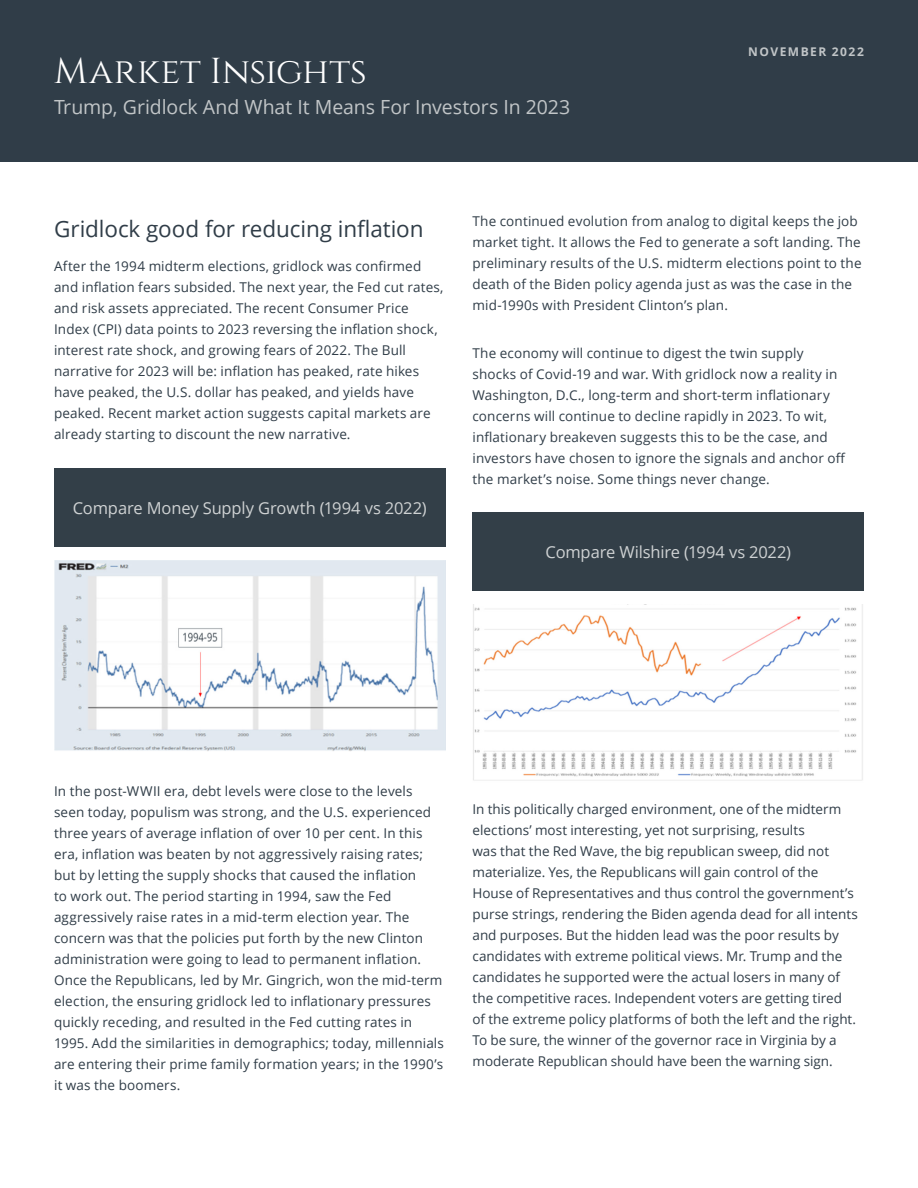
<style>
.page{position:relative;width:918px;height:1188px;background:#fff}
.page>*{position:absolute;margin:0;border:0;box-sizing:border-box;transform-origin:0 0}
.Intro_Overview{font:36px "Cinzel";letter-spacing:.005em;color:#fff}
.t1{font:22.5px "Open Sans";letter-spacing:-.005em;color:#303d48}
.t2{font:19.5px "Open Sans";letter-spacing:-.005em;color:#c1c5c7}
.Intro_Overview-2{font:16.5px "Open Sans";letter-spacing:-.01em;color:#cfd2d3}
.t3{font:13.5px/21px "Open Sans";letter-spacing:.01em;color:#303d48}
.Intro_Overview-3{font:700 12px "Open Sans";letter-spacing:.12em;color:#c1c5c7}
</style>
<div class="page">
<div style="left:0;top:0;width:918px;height:162px;background:#303d48"></div>
<div style="left:54px;top:468px;width:392px;height:79px;background:#333f48"></div>
<div style="left:472px;top:512px;width:392px;height:79px;background:#333f48"></div>
<img style="left:54px;top:560px;width:392px;height:191px">
<img style="left:473px;top:604px;width:390px;height:177px">
<p class="Intro_Overview" style="left:54px;top:51px;width:314px">Market Insights</p>
<h1 class="t2" style="left:54px;top:93px;width:518px">Trump, Gridlock And What It Means For Investors In 2023</h1>
<p class="Intro_Overview-3" style="left:748px;top:43px;width:117px">NOVEMBER 2022</p>
<h2 class="t1" style="left:54px;top:213px;width:371px">Gridlock good for reducing inflation</h2>
<p class="t3" style="left:54px;top:255px;width:391px">After the 1994 midterm elections, gridlock was confirmed and inflation fears subsided. The next year, the Fed cut rates, and risk assets appreciated. The recent Consumer Price Index (CPI) data points to 2023 reversing the inflation shock, interest rate shock, and growing fears of 2022. The Bull narrative for 2023 will be: inflation has peaked, rate hikes have peaked, the U.S. dollar has peaked, and yields have peaked. Recent market action suggests capital markets are already starting to discount the new narrative.</p>
<p class="Intro_Overview-2" style="left:73px;top:496px;width:355px">Compare Money Supply Growth (1994 vs 2022)</p>
<p class="t3" style="left:472px;top:211px;width:391px">The continued evolution from analog to digital keeps the job market tight. It allows the Fed to generate a soft landing. The preliminary results of the U.S. midterm elections point to the death of the Biden policy agenda just as was the case in the mid-1990s with President Clinton’s plan.</p>
<p class="t3" style="left:472px;top:343px;width:375px">The economy will continue to digest the twin supply shocks of Covid-19 and war. With gridlock now a reality in Washington, D.C., long-term and short-term inflationary concerns will continue to decline rapidly in 2023. To wit, inflationary breakeven suggests this to be the case, and investors have chosen to ignore the signals and anchor off the market’s noise. Some things never change.</p>
<p class="Intro_Overview-2" style="left:546px;top:540px;width:247px">Compare Wilshire (1994 vs 2022)</p>
<p class="t3" style="left:54px;top:780px;width:391px">In the post-WWII era, debt levels were close to the levels seen today, populism was strong, and the U.S. experienced three years of average inflation of over 10 per cent. In this era, inflation was beaten by not aggressively raising rates; but by letting the supply shocks that caused the inflation<br>to work out. The period starting in 1994, saw the Fed aggressively raise rates in a mid-term election year. The concern was that the policies put forth by the new Clinton administration were going to lead to permanent inflation.<br>Once the Republicans, led by Mr. Gingrich, won the mid-term election, the ensuring gridlock led to inflationary pressures quickly receding, and resulted in the Fed cutting rates in 1995. Add the similarities in demographics; today, millennials are entering their prime family formation years; in the 1990’s it was the boomers.</p>
<p class="t3" style="left:472px;top:799px;width:387px">In this politically charged environment, one of the midterm elections’ most interesting, yet not surprising, results<br>was that the Red Wave, the big republican sweep, did not materialize. Yes, the Republicans will gain control of the House of Representatives and thus control the government’s purse strings, rendering the Biden agenda dead for all intents and purposes. But the hidden lead was the poor results by candidates with extreme political views. Mr. Trump and the candidates he supported were the actual losers in many of the competitive races. Independent voters are getting tired of the extreme policy platforms of both the left and the right.<br>To be sure, the winner of the governor race in Virginia by a moderate Republican should have been the warning sign.</p>
</div>
